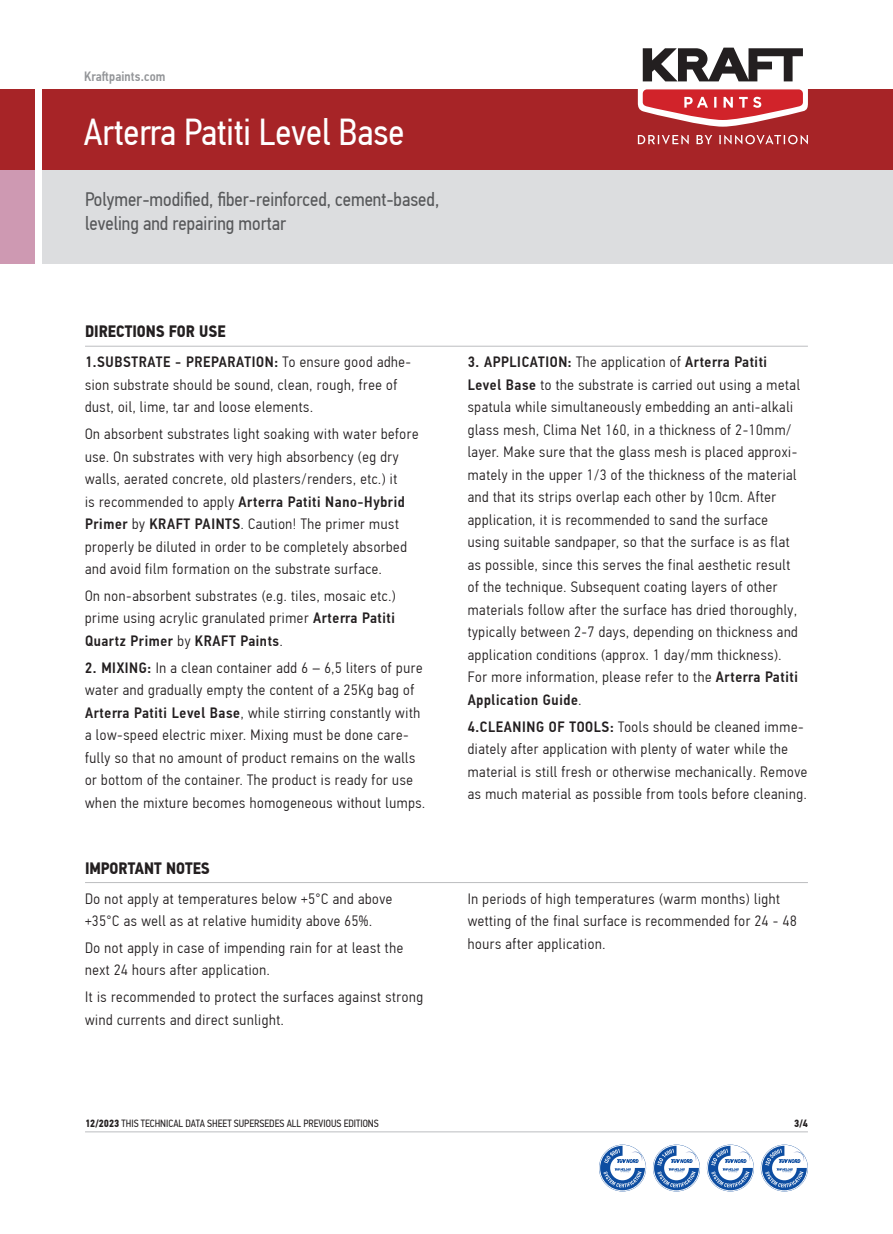
<style>
.page{position:relative;width:893px;height:1234px;background:#fff}
.page>*{position:absolute;margin:0;border:0;box-sizing:border-box;transform-origin:0 0}
.t1{font:37.5px "PF Din Text Cond Pro";color:#fff}
.t2{font:19.5px/23.4px "PF Din Text Cond Pro";color:#57585a}
.t3{font:700 16.5px "PF Din Text Cond Pro";color:#231f20}
.t4{font:300 15px/22.5px "PF Din Text Cond Pro";letter-spacing:.04em;color:#231f20}
.t5{font:500 13.5px "PF Din Text Cond Pro";letter-spacing:.01em;color:#939598}
.t6{font:10.5px "PF Din Text Cond Pro";color:#231f20}
.t7{font:700 10.5px "PF Din Text Cond Pro";color:#231f20}
.s1{font-weight:500}
.s2{font-weight:700}
</style>
<div class="page">
<hr style="left:85px;top:346px;width:723px;height:1px;background:#bcbdc0">
<div style="left:43px;top:89px;width:850px;height:81px;background:#a72427"></div>
<div style="left:0;top:89px;width:34px;height:81px;background:#a72427"></div>
<div style="left:43px;top:170px;width:850px;height:94px;background:#dcdddf"></div>
<svg style="left:638px;top:47px;width:170px;height:80px"></svg>
<svg style="left:638px;top:135px;width:170px;height:9px"></svg>
<div style="left:0;top:170px;width:34px;height:94px;background:#ce99b2"></div>
<hr style="left:85px;top:882px;width:723px;height:1px;background:#bcbdc0">
<hr style="left:85px;top:1131px;width:723px;height:1px;background:#bcbdc0">
<svg style="left:600px;top:1145px;width:45px;height:44px"></svg>
<svg style="left:654px;top:1145px;width:45px;height:44px"></svg>
<svg style="left:708px;top:1145px;width:45px;height:44px"></svg>
<svg style="left:762px;top:1145px;width:45px;height:44px"></svg>
<p class="t5" style="left:84px;top:69px;width:83px">Kraftpaints.com</p>
<p class="t1" style="left:84px;top:109px;width:322px">Arterra Patiti Level Base</p>
<p class="t2" style="left:85px;top:188px;width:356px">Polymer-modified, fiber-reinforced, cement-based, leveling and repairing mortar</p>
<p class="t3" style="left:85px;top:321px;width:142px">DIRECTIONS FOR USE</p>
<p class="t4" style="left:85px;top:351px;width:328px"><span class="s1">1.SUBSTRATE - PREPARATION:</span> To ensure good adhe&shy;sion substrate should be sound, clean, rough, free of dust, oil, lime, tar and loose elements.</p>
<p class="t4" style="left:85px;top:422px;width:335px">On absorbent substrates light soaking with water before use. On substrates with very high absorbency (eg dry walls, aerated concrete, old plasters/renders, etc.) it<br>is recommended to apply <span class="s1">Arterra Patiti Nano-Hybrid Primer</span> by <span class="s1">KRAFT PAINTS</span>. Caution! The primer must properly be diluted in order to be completely absorbed and avoid film formation on the substrate surface.</p>
<p class="t4" style="left:85px;top:584px;width:312px;text-align:justify">On non-absorbent substrates (e.g. tiles, mosaic etc.) prime using acrylic granulated primer <span class="s1">Arterra Patiti Quartz Primer</span> by <span class="s1">KRAFT Paints</span>.</p>
<p class="t4" style="left:85px;top:656px;width:342px"><span class="s1">2. MIXING:</span> In a clean container add 6 – 6,5 liters of pure water and gradually empty the content of a 25Kg bag of <span class="s1">Arterra Patiti Level Base</span>, while stirring constantly with a low-speed electric mixer. Mixing must be done care&shy;fully so that no amount of product remains on the walls or bottom of the container. The product is ready for use when the mixture becomes homogeneous without lumps.</p>
<p class="t3" style="left:85px;top:857px;width:126px">IMPORTANT NOTES</p>
<p class="t4" style="left:85px;top:887px;width:309px">Do not apply at temperatures below +5°C and above +35°C as well as at relative humidity above 65%.</p>
<p class="t4" style="left:85px;top:936px;width:320px">Do not apply in case of impending rain for at least the next 24 hours after application.</p>
<p class="t4" style="left:85px;top:985px;width:340px">It is recommended to protect the surfaces against strong wind currents and direct sunlight.</p>
<p class="t4" style="left:468px;top:351px;width:334px"><span class="s1">3. APPLICATION:</span> The application of <span class="s1">Arterra Patiti Level Base</span> to the substrate is carried out using a metal spatula while simultaneously embedding an anti-alkali glass mesh, Clima Net 160, in a thickness of 2-10mm/ layer. Make sure that the glass mesh is placed approxi&shy;mately in the upper 1/3 of the thickness of the material and that its strips overlap each other by 10cm. After application, it is recommended to sand the surface using suitable sandpaper, so that the surface is as flat as possible, since this serves the final aesthetic result of the technique. Subsequent coating layers of other materials follow after the surface has dried thoroughly, typically between 2-7 days, depending on thickness and application conditions (approx. 1 day/mm thickness).<br>For more information, please refer to the <span class="s1">Arterra Patiti Application Guide</span>.</p>
<p class="t4" style="left:468px;top:715px;width:341px"><span class="s1">4.CLEANING OF TOOLS:</span> Tools should be cleaned imme&shy;diately after application with plenty of water while the material is still fresh or otherwise mechanically. Remove as much material as possible from tools before cleaning.</p>
<p class="t4" style="left:468px;top:887px;width:330px">In periods of high temperatures (warm months) light wetting of the final surface is recommended for 24 - 48 hours after application.</p>
<p class="t6" style="left:85px;top:1117px;width:295px"><span class="s2">12/2023</span> THIS TECHNICAL DATA SHEET SUPERSEDES ALL PREVIOUS EDITIONS</p>
<p class="t7" style="left:794px;top:1117px;width:15px">3/4</p>
</div>
